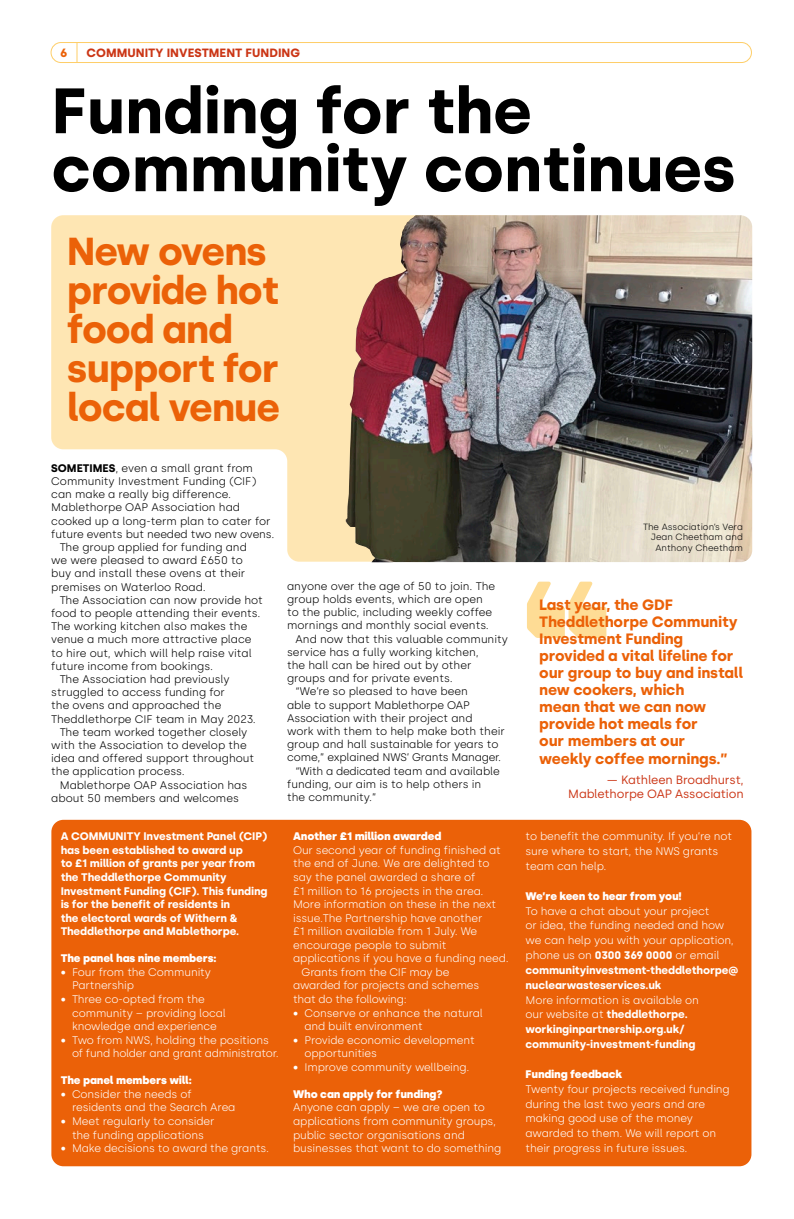
<style>
.page{position:relative;width:794px;height:1219px;background:#fff}
.page>*{position:absolute;margin:0;border:0;box-sizing:border-box;transform-origin:0 0}
.Feature_Header{font:700 64px/58px "Silka";letter-spacing:-.005em;color:#000}
.t1{font:700 39px/39px "Silka";letter-spacing:-.03em;color:#eb6108}
.Subdeck{font:700 15px/17px "Silka";letter-spacing:-.01em;color:#eb6108}
.Subdeck-2{font:12px "Silka";letter-spacing:-.01em;color:#cb3616}
.t2{font:700 12px "Silka";color:#cb3616}
.t3{font:700 12px "Silka";color:#eb6108}
.t4{font:300 11px/13.2px "Silka";color:#000}
.t5{font:300 11px/13.6px "Silka";letter-spacing:-.01em;color:#fff}
.t6{font:700 11px/13.6px "Silka";letter-spacing:-.01em;color:#fff}
.t7{font:900 11px "Silka";letter-spacing:-.01em;color:#fff}
.t8{font:300 9px/10.8px "Silka";color:#000;text-align:right}
.s1{font-weight:700}
.s2{font-weight:300}
</style>
<div class="page">
<svg style="left:77px;top:44px;width:1px;height:17px"></svg>
<div style="left:51px;top:42px;width:700px;height:21px;border:1px solid #fece68;border-radius:10px"></div>
<div style="left:51px;top:820px;width:700px;height:346px;background:#eb6108;border-radius:12px"></div>
<svg style="left:51px;top:215px;width:329px;height:347px;fill:#fee6b3"></svg>
<img style="left:380px;top:215px;width:372px;height:347px">
<img style="left:346px;top:277px;width:68px;height:285px">
<svg style="left:527px;top:582px;width:79px;height:56px"></svg>
<p class="t2" style="left:87px;top:45px;width:215px">COMMUNITY INVESTMENT FUNDING</p>
<p class="t3" style="left:60px;top:45px;width:9px">6</p>
<p class="Feature_Header" style="left:51px;top:82px;width:686px">Funding for the community continues</p>
<p class="t1" style="left:67px;top:231px;width:215px">New ovens provide hot food and support for local venue</p>
<p class="t4" style="left:51px;top:461px;width:225px"><span class="s1">SOMETIMES</span>, even a small grant from Community Investment Funding (CIF) can make a really big difference.<br>Mablethorpe OAP Association had cooked up a long-term plan to cater for future events but needed two new ovens.</p>
<p class="t4" style="left:60px;top:541px;width:189px">The group applied for funding and</p>
<p class="t4" style="left:51px;top:554px;width:193px">we were pleased to award £650 to</p>
<p class="t4" style="left:51px;top:567px;width:195px">buy and install these ovens at their premises on Waterloo Road.</p>
<p class="t4" style="left:51px;top:593px;width:213px;text-indent:9px">The Association can now provide hot food to people attending their events.<br>The working kitchen also makes the venue a much more attractive place to hire out, which will help raise vital future income from bookings.</p>
<p class="t4" style="left:51px;top:673px;width:180px;text-indent:9px">The Association had previously struggled to access funding for</p>
<p class="t4" style="left:51px;top:699px;width:206px">the ovens and approached the<br>Theddlethorpe CIF team in May 2023.</p>
<p class="t4" style="left:51px;top:725px;width:205px;text-indent:9px">The team worked together closely with the Association to develop the idea and offered support throughout the application process.</p>
<p class="t4" style="left:51px;top:778px;width:197px;text-indent:9px">Mablethorpe OAP Association has about 50 members and welcomes</p>
<p class="t4" style="left:287px;top:579px;width:210px">anyone over the age of 50 to join. The group holds events, which are open</p>
<p class="t4" style="left:287px;top:606px;width:207px">to the public, including weekly coffee mornings and monthly social events.</p>
<p class="t4" style="left:287px;top:632px;width:222px;text-indent:9px">And now that this valuable community service has a fully working kitchen,<br>the hall can be hired out by other groups and for private events.</p>
<p class="t4" style="left:295px;top:685px;width:174px">“We’re so pleased to have been</p>
<p class="t4" style="left:287px;top:698px;width:187px">able to support Mablethorpe OAP<br>Association with their project and</p>
<p class="t4" style="left:287px;top:725px;width:219px">work with them to help make both their group and hall sustainable for years to come,” explained NWS’ Grants Manager.</p>
<p class="t4" style="left:287px;top:764px;width:214px;text-indent:9px">“With a dedicated team and available funding, our aim is to help others in</p>
<p class="t4" style="left:287px;top:791px;width:91px">the community.”</p>
<p class="t6" style="left:61px;top:830px;width:208px">A COMMUNITY Investment Panel (CIP) has been established to award up<br>to £1 million of grants per year from the Theddlethorpe Community Investment Funding (CIF). This funding is for the benefit of residents in</p>
<p class="t6" style="left:61px;top:911px;width:180px">the electoral wards of Withern &amp;<br>Theddlethorpe and Mablethorpe.</p>
<p class="t7" style="left:61px;top:952px;width:157px">The panel has nine members:</p>
<p class="t5" style="left:72px;top:965px;width:141px;text-indent:-11px">• Four from the Community<br>Partnership</p>
<p class="t5" style="left:72px;top:992px;width:155px;text-indent:-11px">• Three co-opted from the community – providing local knowledge and experience</p>
<p class="t5" style="left:72px;top:1033px;width:208px;text-indent:-11px">• Two from NWS, holding the positions of fund holder and grant administrator.</p>
<p class="t7" style="left:61px;top:1074px;width:133px">The panel members will:</p>
<p class="t5" style="left:72px;top:1087px;width:165px;text-indent:-11px">• Consider the needs of residents and the Search Area</p>
<p class="t5" style="left:61px;top:1114px;width:155px;text-align:center">• Meet regularly to consider the funding applications</p>
<p class="t5" style="left:61px;top:1141px;width:210px">• Make decisions to award the grants.</p>
<p class="t7" style="left:293px;top:830px;width:150px">Another £1 million awarded</p>
<p class="t5" style="left:293px;top:843px;width:217px">Our second year of funding finished at the end of June. We are delighted to say the panel awarded a share of<br>£1 million to 16 projects in the area.<br>More information on these in the next issue.The Partnership have another<br>£1 million available from 1 July. We encourage people to submit applications if you have a funding need.</p>
<p class="t5" style="left:301px;top:965px;width:149px">Grants from the CIF may be</p>
<p class="t5" style="left:293px;top:979px;width:188px">awarded for projects and schemes</p>
<p class="t5" style="left:293px;top:992px;width:115px">that do the following:</p>
<p class="t5" style="left:304px;top:1006px;width:180px;text-indent:-11px">• Conserve or enhance the natural and built environment</p>
<p class="t5" style="left:304px;top:1033px;width:172px;text-indent:-11px">• Provide economic development opportunities</p>
<p class="t5" style="left:293px;top:1060px;width:178px">• Improve community wellbeing.</p>
<p class="t7" style="left:293px;top:1087px;width:151px">Who can apply for funding?</p>
<p class="t5" style="left:293px;top:1101px;width:210px">Anyone can apply – we are open to applications from community groups, public sector organisations and businesses that want to do something</p>
<p class="t8" style="left:643px;top:521px;width:101px">The Association’s Vera<br>Jean Cheetham and<br>Anthony Cheetham</p>
<p class="Subdeck" style="left:539px;top:596px;width:205px">Last year, the GDF<br>Theddlethorpe Community<br>Investment Funding provided a vital lifeline for our group to buy and install new cookers, which</p>
<p class="Subdeck" style="left:539px;top:698px;width:168px">mean that we can now provide hot meals for</p>
<p class="Subdeck" style="left:539px;top:732px;width:147px">our members at our</p>
<p class="Subdeck" style="left:539px;top:750px;width:190px">weekly coffee mornings.”</p>
<p class="Subdeck-2" style="left:607px;top:772px;width:138px">— Kathleen Broadhurst,</p>
<p class="Subdeck-2" style="left:568px;top:786px;width:177px">Mablethorpe OAP Association</p>
<p class="t5" style="left:525px;top:829px;width:208px;line-height:14.8px">to benefit the community. If you’re not sure where to start, the NWS grants team can help.</p>
<p class="t7" style="left:525px;top:889px;width:158px">We’re keen to hear from you!</p>
<p class="t5" style="left:525px;top:904px;width:185px">To have a chat about your project</p>
<p class="t5" style="left:525px;top:919px;width:200px">or idea, the funding needed and how</p>
<p class="t6" style="left:525px;top:933px;width:214px;line-height:14.8px"><span class="s2">we can help you with your application, phone us on</span> 0300 369 0000 <span class="s2">or email </span>communityinvestment-theddlethorpe@ nuclearwasteservices.uk</p>
<p class="t5" style="left:525px;top:993px;width:175px">More information is available on</p>
<p class="t6" style="left:525px;top:1007px;width:171px;line-height:14.8px"><span class="s2">our website at</span> theddlethorpe. workinginpartnership.org.uk/ community-investment-funding</p>
<p class="t7" style="left:525px;top:1067px;width:98px">Funding feedback</p>
<p class="t5" style="left:525px;top:1081px;width:206px;line-height:14.8px">Twenty four projects received funding during the last two years and are making good use of the money awarded to them. We will report on their progress in future issues.</p>
</div>
